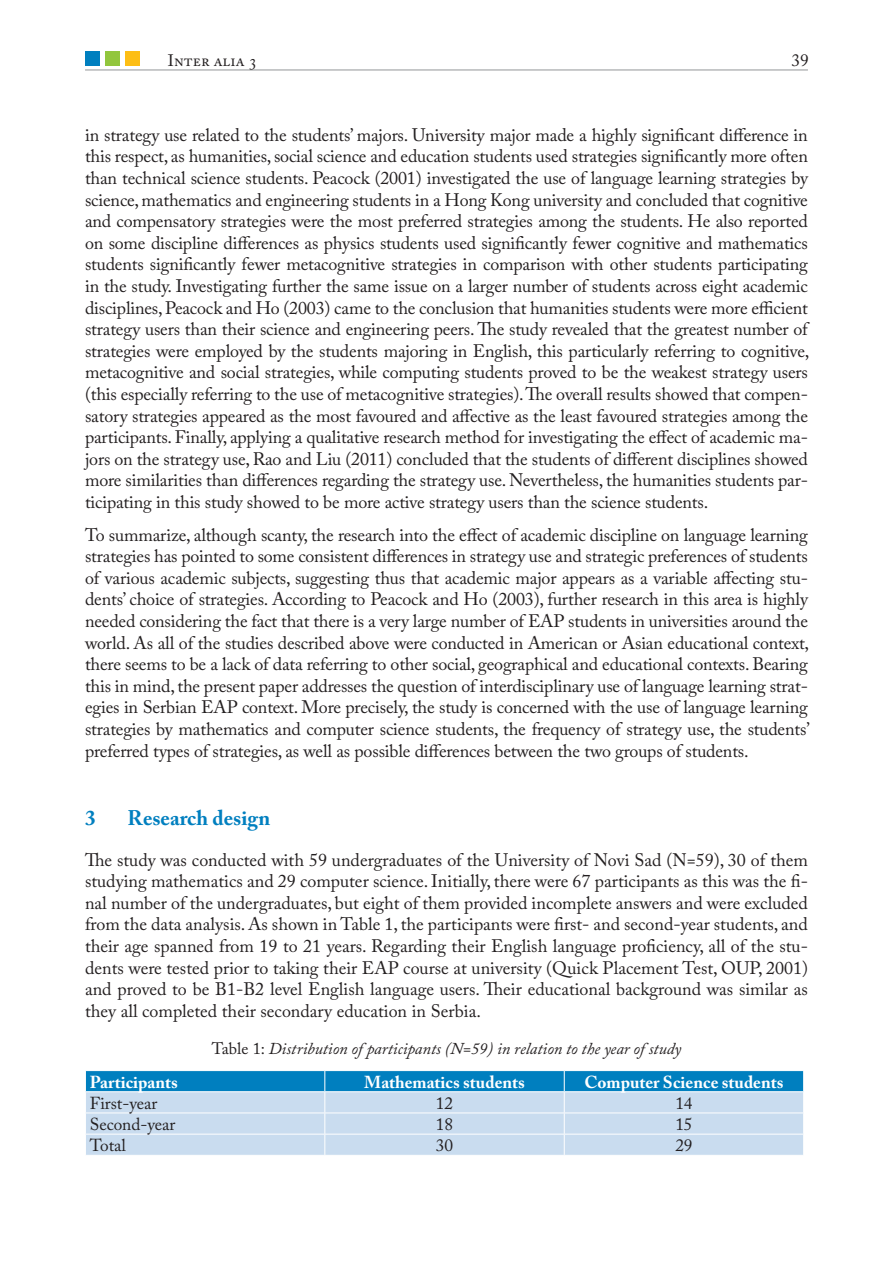
<style>
.page{position:relative;width:893px;height:1263px;background:#fff}
.page>*{position:absolute;margin:0;border:0;box-sizing:border-box;transform-origin:0 0}
.Interalia_NASLOV_2{font:700 21px "Adobe Caslon Pro";color:#007fbf}
.t1{font:18px/21.6px "Adobe Caslon Pro";letter-spacing:-.01em;color:#231f20;text-align:justify}
.t2{font:700 17.25px "Adobe Caslon Pro";color:#fff}
.t3{font:17.25px "Adobe Caslon Pro";color:#231f20}
.Interalia_NADNASLOV{font:italic 16.5px "Adobe Caslon Pro";color:#231f20}
.t4{font:16.5px "Adobe Caslon Pro";color:#231f20}
.s1{font-style:normal}
</style>
<div class="page">
<hr style="left:85px;top:70px;width:723px;height:1px;background:#939598">
<div style="left:85px;top:51px;width:15px;height:15px;background:#007fbf"></div>
<div style="left:105px;top:51px;width:15px;height:15px;background:#92c63d"></div>
<div style="left:126px;top:51px;width:14px;height:15px;background:#fdbe15"></div>
<svg style="left:85px;top:1070px;width:719px;height:85px;background:#9cc7e4"></svg>
<p class="t4" style="left:168px;top:51px;width:91px">Inter alia 3</p>
<p class="t3" style="left:791px;top:50px;width:19px">39</p>
<p class="t1" style="left:85px;top:124px;width:726px;text-align:left">in strategy use related to the students’ majors. University major made a highly significant difference in this respect, as humanities, social science and education students used strategies significantly more often than technical science students. Peacock (2001) investigated the use of language learning strategies by science, mathematics and engineering students in a Hong Kong university and concluded that cognitive and compensatory strategies were the most preferred strategies among the students. He also reported on some discipline differences as physics students used significantly fewer cognitive and mathematics students significantly fewer metacognitive strategies in comparison with other students participating in the study. Investigating further the same issue on a larger number of students across eight academic disciplines, Peacock and Ho (2003) came to the conclusion that humanities students were more efficient strategy users than their science and engineering peers. The study revealed that the greatest number of strategies were employed by the students majoring in English, this particularly referring to cognitive, metacognitive and social strategies, while computing students proved to be the weakest strategy users (this especially referring to the use of metacognitive strategies). The overall results showed that compen&shy;satory strategies appeared as the most favoured and affective as the least favoured strategies among the participants. Finally, applying a qualitative research method for investigating the effect of academic ma&shy;jors on the strategy use, Rao and Liu (2011) concluded that the students of different disciplines showed more similarities than differences regarding the strategy use. Nevertheless, the humanities students par&shy;ticipating in this study showed to be more active strategy users than the science students.</p>
<p class="t1" style="left:85px;top:523px;width:726px">To summarize, although scanty, the research into the effect of academic discipline on language learning strategies has pointed to some consistent differences in strategy use and strategic preferences of students of various academic subjects, suggesting thus that academic major appears as a variable affecting stu&shy;dents’ choice of strategies. According to Peacock and Ho (2003), further research in this area is highly needed considering the fact that there is a very large number of EAP students in universities around the world. As all of the studies described above were conducted in American or Asian educational context, there seems to be a lack of data referring to other social, geographical and educational contexts. Bearing this in mind, the present paper addresses the question of interdisciplinary use of language learning strat&shy;egies in Serbian EAP context. More precisely, the study is concerned with the use of language learning strategies by mathematics and computer science students, the frequency of strategy use, the students’ preferred types of strategies, as well as possible differences between the two groups of students.</p>
<p class="Interalia_NASLOV_2" style="left:85px;top:805px;width:12px">3</p>
<p class="Interalia_NASLOV_2" style="left:128px;top:805px;width:144px">Research design</p>
<p class="t1" style="left:85px;top:848px;width:724px">The study was conducted with 59 undergraduates of the University of Novi Sad (N=59), 30 of them studying mathematics and 29 computer science. Initially, there were 67 participants as this was the fi&shy;nal number of the undergraduates, but eight of them provided incomplete answers and were excluded from the data analysis. As shown in Table 1, the participants were first- and second-year students, and their age spanned from 19 to 21 years. Regarding their English language proficiency, all of the stu&shy;dents were tested prior to taking their EAP course at university (Quick Placement Test, OUP, 2001) and proved to be B1-B2 level English language users. Their educational background was similar as they all completed their secondary education in Serbia.</p>
<p class="Interalia_NADNASLOV" style="left:212px;top:1038px;width:471px"><span class="s1">Table 1:</span> Distribution of participants (N=59) in relation to the year of study</p>
<p class="t2" style="left:90px;top:1071px;width:90px">Participants</p>
<p class="t2" style="left:364px;top:1071px;width:162px">Mathematics students</p>
<p class="t2" style="left:585px;top:1071px;width:200px">Computer Science students</p>
<p class="t3" style="left:90px;top:1093px;width:69px">First-year</p>
<p class="t3" style="left:436px;top:1093px;width:19px">12</p>
<p class="t3" style="left:675px;top:1093px;width:19px">14</p>
<p class="t3" style="left:90px;top:1114px;width:87px">Second-year</p>
<p class="t3" style="left:436px;top:1114px;width:19px">18</p>
<p class="t3" style="left:675px;top:1114px;width:19px">15</p>
<p class="t3" style="left:90px;top:1135px;width:38px">Total</p>
<p class="t3" style="left:436px;top:1135px;width:19px">30</p>
<p class="t3" style="left:675px;top:1135px;width:19px">29</p>
</div>
